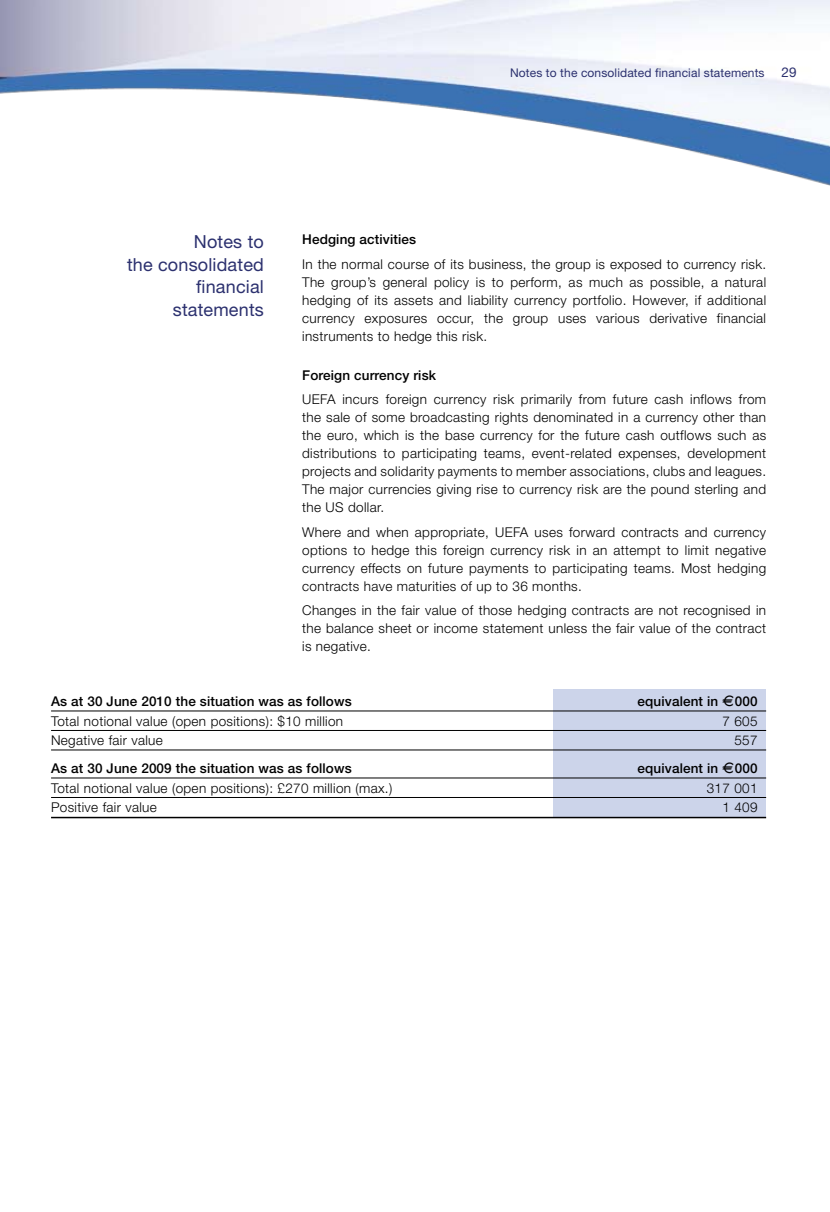
<style>
.page{position:relative;width:830px;height:1212px;background:#fff}
.page>*{position:absolute;margin:0;border:0;box-sizing:border-box;transform-origin:0 0}
.t1{font:18px/22.5px "Helvetica Neue";letter-spacing:.01em;color:#2c316f;text-align:right}
.t2{font:300 13.5px/18px "Helvetica Neue";letter-spacing:.025em;color:#000;text-align:justify}
.t3{font:500 13.5px "Helvetica Neue";letter-spacing:.01em;color:#000}
.t4{font:13.5px "Helvetica Neue";color:#2c316f}
.t5{font:12px "Helvetica Neue";letter-spacing:.01em;color:#2c316f}
.s1{font-family:"Eurofont";font-weight:400}
</style>
<div class="page">
<img style="left:0;top:0;width:829px;height:186px">
<div style="left:553px;top:689px;width:212px;height:128px;background:#ccd4ea"></div>
<hr style="left:51px;top:711px;width:714px;height:1px;background:#000">
<hr style="left:51px;top:730px;width:714px;height:1px;background:#000">
<hr style="left:51px;top:750px;width:714px;height:1px;background:#000">
<hr style="left:51px;top:778px;width:714px;height:1px;background:#000">
<hr style="left:51px;top:797px;width:714px;height:1px;background:#000">
<hr style="left:51px;top:817px;width:714px;height:1px;background:#000">
<p class="t5" style="left:510px;top:66px;width:256px">Notes to the consolidated financial statements</p>
<p class="t4" style="left:781px;top:64px;width:17px">29</p>
<h1 class="t1" style="left:127px;top:230px;width:138px">Notes to<br>the consolidated financial statements</h1>
<p class="t3" style="left:302px;top:232px;width:115px">Hedging activities</p>
<p class="t2" style="left:302px;top:255px;width:465px">In the normal course of its business, the group is exposed to currency risk.<br>The group’s general policy is to perform, as much as possible, a natural hedging of its assets and liability currency portfolio. However, if additional currency exposures occur, the group uses various derivative financial instruments to hedge this risk.</p>
<p class="t3" style="left:302px;top:367px;width:135px">Foreign currency risk</p>
<p class="t2" style="left:302px;top:390px;width:465px">UEFA incurs foreign currency risk primarily from future cash inflows from the sale of some broadcasting rights denominated in a currency other than the euro, which is the base currency for the future cash outflows such as distributions to participating teams, event-related expenses, development projects and solidarity payments to member associations, clubs and leagues.<br>The major currencies giving rise to currency risk are the pound sterling and the US dollar.</p>
<p class="t2" style="left:302px;top:522px;width:465px">Where and when appropriate, UEFA uses forward contracts and currency options to hedge this foreign currency risk in an attempt to limit negative currency effects on future payments to participating teams. Most hedging contracts have maturities of up to 36 months.</p>
<p class="t2" style="left:302px;top:601px;width:465px">Changes in the fair value of those hedging contracts are not recognised in the balance sheet or income statement unless the fair value of the contract is negative.</p>
<p class="t3" style="left:51px;top:693px;width:302px">As at 30 June 2010 the situation was as follows</p>
<p class="t3" style="left:637px;top:693px;width:121px">equivalent in <span class="s1">A</span>000</p>
<p class="t2" style="left:51px;top:711px;width:293px">Total notional value (open positions): $10 million</p>
<p class="t2" style="left:722px;top:711px;width:37px">7 605</p>
<p class="t2" style="left:51px;top:731px;width:113px">Negative fair value</p>
<p class="t2" style="left:734px;top:731px;width:25px">557</p>
<p class="t3" style="left:51px;top:760px;width:302px">As at 30 June 2009 the situation was as follows</p>
<p class="t3" style="left:637px;top:760px;width:121px">equivalent in <span class="s1">A</span>000</p>
<p class="t2" style="left:51px;top:778px;width:342px">Total notional value (open positions): £270 million (max.)</p>
<p class="t2" style="left:706px;top:778px;width:52px">317 001</p>
<p class="t2" style="left:51px;top:798px;width:107px">Positive fair value</p>
<p class="t2" style="left:722px;top:798px;width:37px">1 409</p>
</div>
